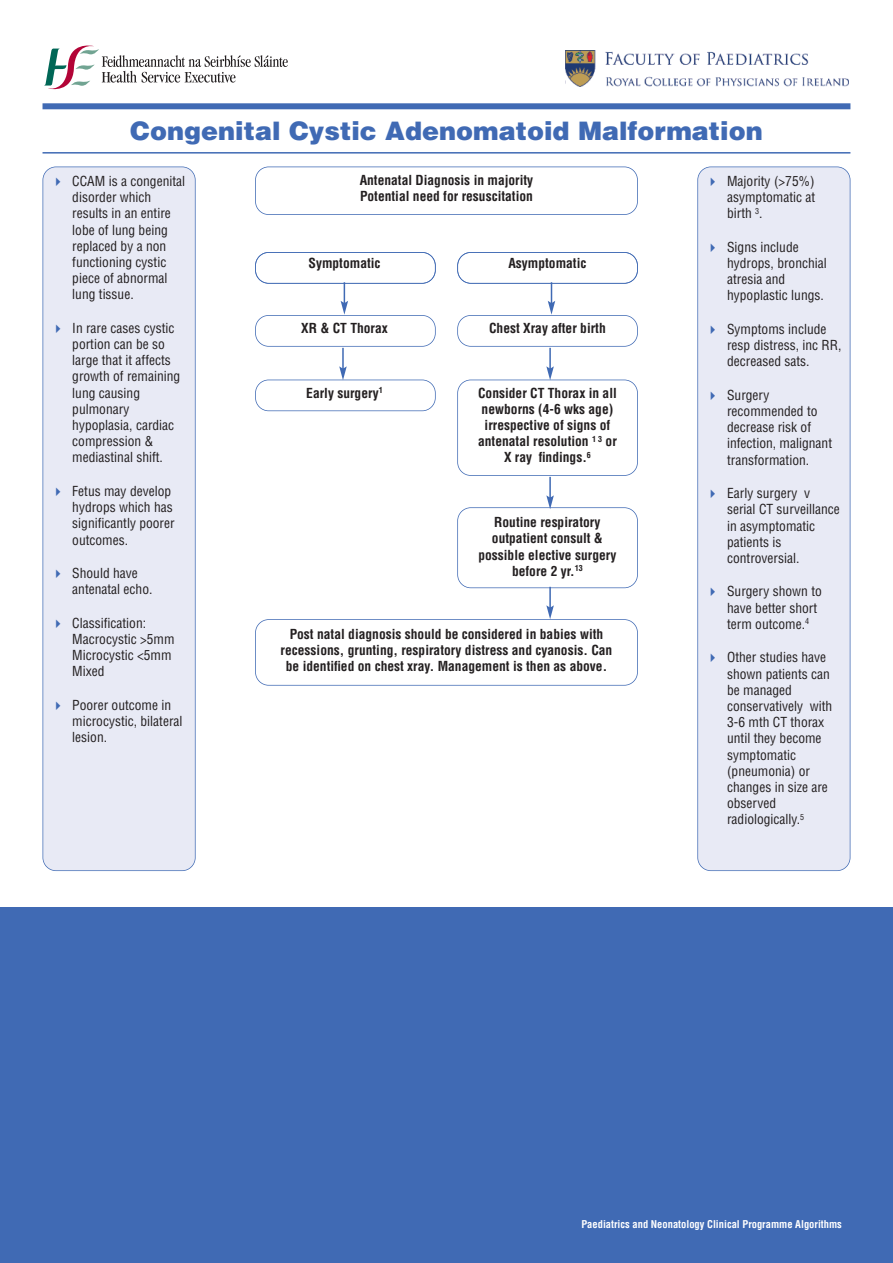
<style>
.page{position:relative;width:893px;height:1263px;background:#fff}
.page>*{position:absolute;margin:0;border:0;box-sizing:border-box;transform-origin:0 0}
.t1{font:900 25.5px "Helvetica LT Std";color:#406ab4}
.t2{font:condensed 13.5px/16.2px "Helvetica LT Std";color:#231f20}
.t3{font:700 condensed 13.5px/16.2px "Helvetica LT Std";color:#231f20;text-align:center}
.t4{font:700 condensed 10.5px "Helvetica LT Std";color:#fff}
.s1{color:#406ab4}
</style>
<div class="page">
<svg style="left:44px;top:46px;width:244px;height:43px"></svg>
<img style="left:566px;top:51px;width:283px;height:36px">
<div style="left:43px;top:103px;width:807px;height:6px;background:#406ab4"></div>
<hr style="left:43px;top:152px;width:807px;height:2px;background:#406ab4">
<div style="left:43px;top:167px;width:152px;height:703px;background:#e8eaf5;border-radius:13px"></div>
<div style="left:43px;top:167px;width:153px;height:704px;border:2px solid #406ab4;border-radius:14px"></div>
<div style="left:698px;top:167px;width:152px;height:703px;background:#e8eaf5;border-radius:13px"></div>
<div style="left:697px;top:167px;width:153px;height:704px;border:2px solid #406ab4;border-radius:14px"></div>
<div style="left:255px;top:252px;width:181px;height:32px;border:2px solid #406ab4;border-radius:14px"></div>
<div style="left:457px;top:252px;width:181px;height:32px;border:2px solid #406ab4;border-radius:14px"></div>
<div style="left:255px;top:315px;width:181px;height:32px;border:2px solid #406ab4;border-radius:14px"></div>
<div style="left:457px;top:315px;width:181px;height:32px;border:2px solid #406ab4;border-radius:14px"></div>
<div style="left:255px;top:380px;width:181px;height:31px;border:2px solid #406ab4;border-radius:14px"></div>
<div style="left:457px;top:380px;width:181px;height:96px;border:2px solid #406ab4;border-radius:14px"></div>
<div style="left:457px;top:507px;width:181px;height:81px;border:2px solid #406ab4;border-radius:14px"></div>
<div style="left:255px;top:619px;width:383px;height:67px;border:2px solid #406ab4;border-radius:14px"></div>
<div style="left:255px;top:167px;width:383px;height:48px;border:2px solid #406ab4;border-radius:14px"></div>
<div style="left:0;top:908px;width:893px;height:355px;background:#406ab4"></div>
<svg style="left:341px;top:282px;width:7px;height:33px"></svg>
<svg style="left:548px;top:282px;width:7px;height:33px"></svg>
<hr style="left:342px;top:348px;width:2px;height:21px;background:#406ab4">
<svg style="left:339px;top:366px;width:8px;height:14px"></svg>
<hr style="left:549px;top:348px;width:2px;height:21px;background:#406ab4">
<svg style="left:546px;top:366px;width:8px;height:14px"></svg>
<hr style="left:549px;top:477px;width:2px;height:21px;background:#406ab4">
<svg style="left:546px;top:495px;width:8px;height:14px"></svg>
<hr style="left:549px;top:587px;width:2px;height:21px;background:#406ab4">
<svg style="left:546px;top:605px;width:8px;height:14px"></svg>
<h1 class="t1" style="left:130px;top:122px;width:634px">Congenital Cystic Adenomatoid Malformation</h1>
<p class="t2" style="left:72px;top:174px;width:114px;text-indent:-21px"><span class="s1">✔</span> CCAM is a congenital disorder which results in an entire lobe of lung being replaced by a non functioning cystic piece of abnormal lung tissue.</p>
<p class="t2" style="left:72px;top:321px;width:109px;text-indent:-21px"><span class="s1">✔</span> In rare cases cystic portion can be so large that it affects growth of remaining lung causing pulmonary hypoplasia, cardiac compression &amp; mediastinal shift.</p>
<p class="t2" style="left:72px;top:484px;width:104px;text-indent:-21px"><span class="s1">✔</span> Fetus may develop hydrops which has significantly poorer outcomes.</p>
<p class="t2" style="left:72px;top:566px;width:82px;text-indent:-21px"><span class="s1">✔</span> Should have antenatal echo.</p>
<p class="t2" style="left:72px;top:616px;width:104px;text-indent:-21px"><span class="s1">✔</span> Classification:<br>Macrocystic &gt;5mm<br>Microcystic &lt;5mm<br>Mixed</p>
<p class="t2" style="left:72px;top:698px;width:112px;text-indent:-21px"><span class="s1">✔</span> Poorer outcome in microcystic, bilateral lesion.</p>
<p class="t3" style="left:360px;top:173px;width:175px;text-align:left">Antenatal Diagnosis in majority<br>Potential need for resuscitation</p>
<p class="t2" style="left:727px;top:174px;width:90px;text-align:justify;text-indent:-21px"><span class="s1">✔</span> Majority (&gt;75%) asymptomatic at birth <sup>3</sup>.</p>
<p class="t2" style="left:727px;top:240px;width:101px;text-indent:-21px"><span class="s1">✔</span> Signs include hydrops, bronchial atresia and hypoplastic lungs.</p>
<p class="t2" style="left:727px;top:322px;width:116px;text-indent:-21px"><span class="s1">✔</span> Symptoms include resp distress, inc RR, decreased sats.</p>
<p class="t2" style="left:727px;top:388px;width:106px;text-indent:-21px"><span class="s1">✔</span> Surgery recommended to decrease risk of infection, malignant transformation.</p>
<p class="t2" style="left:727px;top:486px;width:114px;text-indent:-21px"><span class="s1">✔</span> Early surgery v serial CT surveillance in asymptomatic patients is controversial.</p>
<p class="t2" style="left:727px;top:584px;width:96px;text-indent:-21px"><span class="s1">✔</span> Surgery shown to have better short term outcome.<sup>4</sup></p>
<p class="t2" style="left:727px;top:650px;width:107px;text-indent:-21px"><span class="s1">✔</span> Other studies have shown patients can be managed conservatively with<br>3-6 mth CT thorax until they become symptomatic (pneumonia) or changes in size are observed radiologically.<sup>5</sup></p>
<p class="t3" style="left:309px;top:256px;width:74px">Symptomatic</p>
<p class="t3" style="left:508px;top:256px;width:80px">Asymptomatic</p>
<p class="t3" style="left:301px;top:321px;width:88px">XR &amp; CT Thorax</p>
<p class="t3" style="left:489px;top:321px;width:118px">Chest Xray after birth</p>
<p class="t3" style="left:306px;top:386px;width:78px">Early surgery<sup>1</sup></p>
<p class="t3" style="left:478px;top:386px;width:140px">Consider CT Thorax in all newborns (4-6 wks age) irrespective of signs of antenatal resolution <sup>1</sup> <sup>3</sup> or<br>X ray findings.<sup>6</sup></p>
<p class="t3" style="left:478px;top:515px;width:140px">Routine respiratory outpatient consult &amp; possible elective surgery before 2 yr.<sup>13</sup></p>
<p class="t3" style="left:281px;top:627px;width:333px">Post natal diagnosis should be considered in babies with recessions, grunting, respiratory distress and cyanosis. Can be identified on chest xray. Management is then as above.</p>
<p class="t4" style="left:581px;top:1220px;width:262px">Paediatrics and Neonatology Clinical Programme Algorithms</p>
</div>
